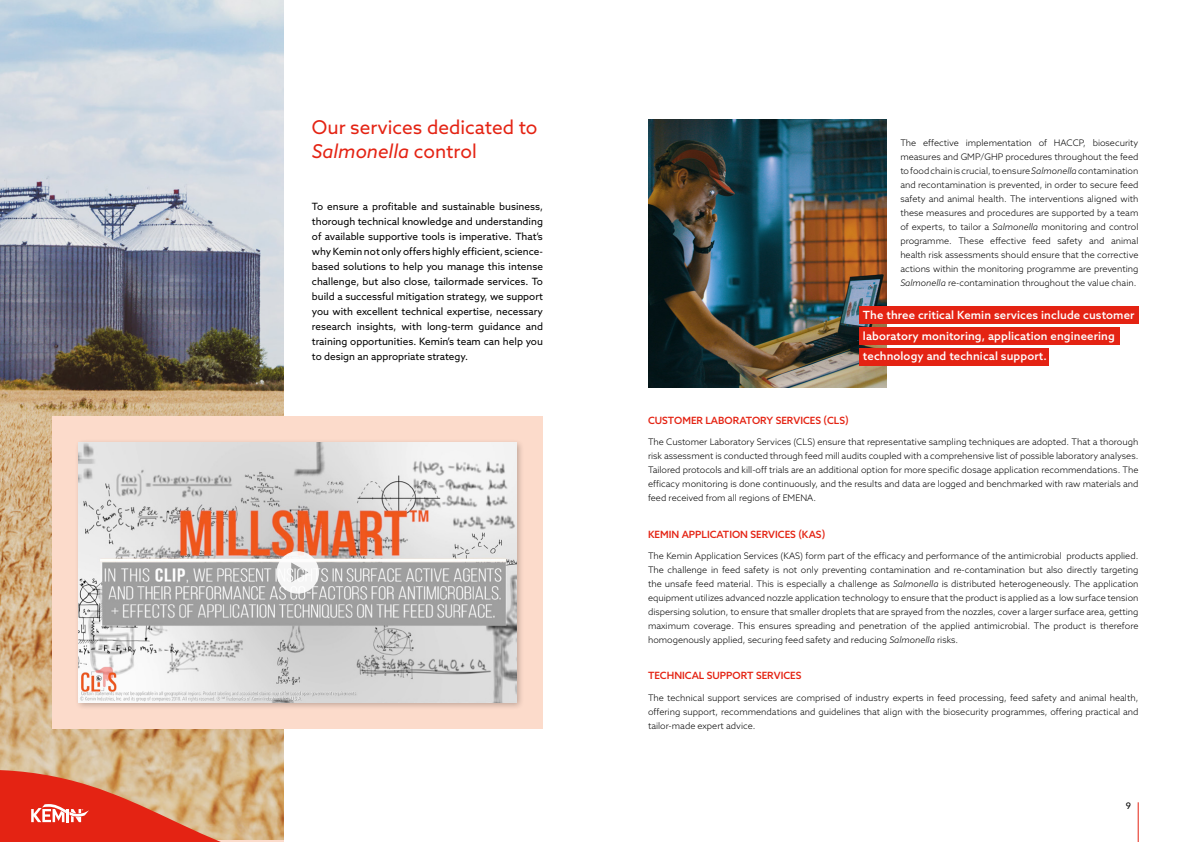
<style>
.page{position:relative;width:1191px;height:842px;background:#fff}
.page>*{position:absolute;margin:0;border:0;box-sizing:border-box;transform-origin:0 0}
.t1{font:19px/24px "Azo Sans";color:#e42313}
.t2{font:500 11.3px/20.5px "Azo Sans";letter-spacing:.01em;color:#fff}
.t3{font:10px/15px "Azo Sans";color:#000;text-align:justify}
.t4{font:500 10px "Azo Sans";color:#e42313}
.t5{font:300 9px/14px "Azo Sans";color:#000;text-align:justify}
.t6{font:9px "Azo Sans";color:#000}
.s1{font-style:italic}
</style>
<div class="page">
<img style="left:0;top:0;width:283px;height:839px">
<div style="left:52px;top:416px;width:491px;height:313px;background:#fcdbcb"></div>
<div style="left:75px;top:438px;width:450px;height:272px;background:#000;opacity:.25"></div>
<img style="left:79px;top:442px;width:437px;height:260px">
<img style="left:648px;top:119px;width:238px;height:269px">
<div style="left:859px;top:348px;width:190px;height:18px;background:#e42313"></div>
<div style="left:859px;top:327px;width:261px;height:18px;background:#e42313"></div>
<div style="left:859px;top:306px;width:279px;height:18px;background:#e42313"></div>
<svg style="left:276px;top:551px;width:43px;height:43px;background:#e5dcd9"></svg>
<svg style="left:0;top:770px;width:259px;height:72px;background:#dd6d4f"></svg>
<hr style="left:1138px;top:802px;width:1px;height:40px;background:#e42313">
<h1 class="t1" style="left:312px;top:115px;width:227px">Our services dedicated to<br><span class="s1">Salmonella</span> control</h1>
<p class="t3" style="left:312px;top:199px;width:232px">To ensure a profitable and sustainable business, thorough technical knowledge and understanding of available supportive tools is imperative. That’s why Kemin not only offers highly efficient, science&shy;based solutions to help you manage this intense challenge, but also close, tailormade services. To build a successful mitigation strategy, we support you with excellent technical expertise, necessary research insights, with long-term guidance and training opportunities. Kemin’s team can help you to design an appropriate strategy.</p>
<p class="t5" style="left:900px;top:136px;width:240px">The effective implementation of HACCP, biosecurity measures and GMP/GHP procedures throughout the feed to food chain is crucial, to ensure <span class="s1">Salmonella</span> contamination and recontamination is prevented, in order to secure feed safety and animal health. The interventions aligned with these measures and procedures are supported by a team of experts, to tailor a <span class="s1">Salmonella</span> monitoring and control programme. These effective feed safety and animal health risk assessments should ensure that the corrective actions within the monitoring programme are preventing <span class="s1">Salmonella</span> re-contamination throughout the value chain.</p>
<p class="t2" style="left:863px;top:305px;width:273px">The three critical Kemin services include customer laboratory monitoring, application engineering technology and technical support.</p>
<p class="t4" style="left:648px;top:414px;width:202px">CUSTOMER LABORATORY SERVICES (CLS)</p>
<p class="t5" style="left:648px;top:435px;width:492px">The Customer Laboratory Services (CLS) ensure that representative sampling techniques are adopted. That a thorough risk assessment is conducted through feed mill audits coupled with a comprehensive list of possible laboratory analyses.<br>Tailored protocols and kill-off trials are an additional option for more specific dosage application recommendations. The efficacy monitoring is done continuously, and the results and data are logged and benchmarked with raw materials and feed received from all regions of EMENA.</p>
<p class="t4" style="left:648px;top:528px;width:179px">KEMIN APPLICATION SERVICES (KAS)</p>
<p class="t5" style="left:648px;top:549px;width:492px">The Kemin Application Services (KAS) form part of the efficacy and performance of the antimicrobial products applied.<br>The challenge in feed safety is not only preventing contamination and re-contamination but also directly targeting the unsafe feed material. This is especially a challenge as <span class="s1">Salmonella</span> is distributed heterogeneously. The application equipment utilizes advanced nozzle application technology to ensure that the product is applied as a low surface tension dispersing solution, to ensure that smaller droplets that are sprayed from the nozzles, cover a larger surface area, getting maximum coverage. This ensures spreading and penetration of the applied antimicrobial. The product is therefore homogenously applied, securing feed safety and reducing <span class="s1">Salmonella</span> risks.</p>
<p class="t4" style="left:648px;top:669px;width:155px">TECHNICAL SUPPORT SERVICES</p>
<p class="t5" style="left:648px;top:690px;width:492px">The technical support services are comprised of industry experts in feed processing, feed safety and animal health, offering support, recommendations and guidelines that align with the biosecurity programmes, offering practical and tailor-made expert advice.</p>
<p class="t6" style="left:1125px;top:800px;width:7px">9</p>
</div>
